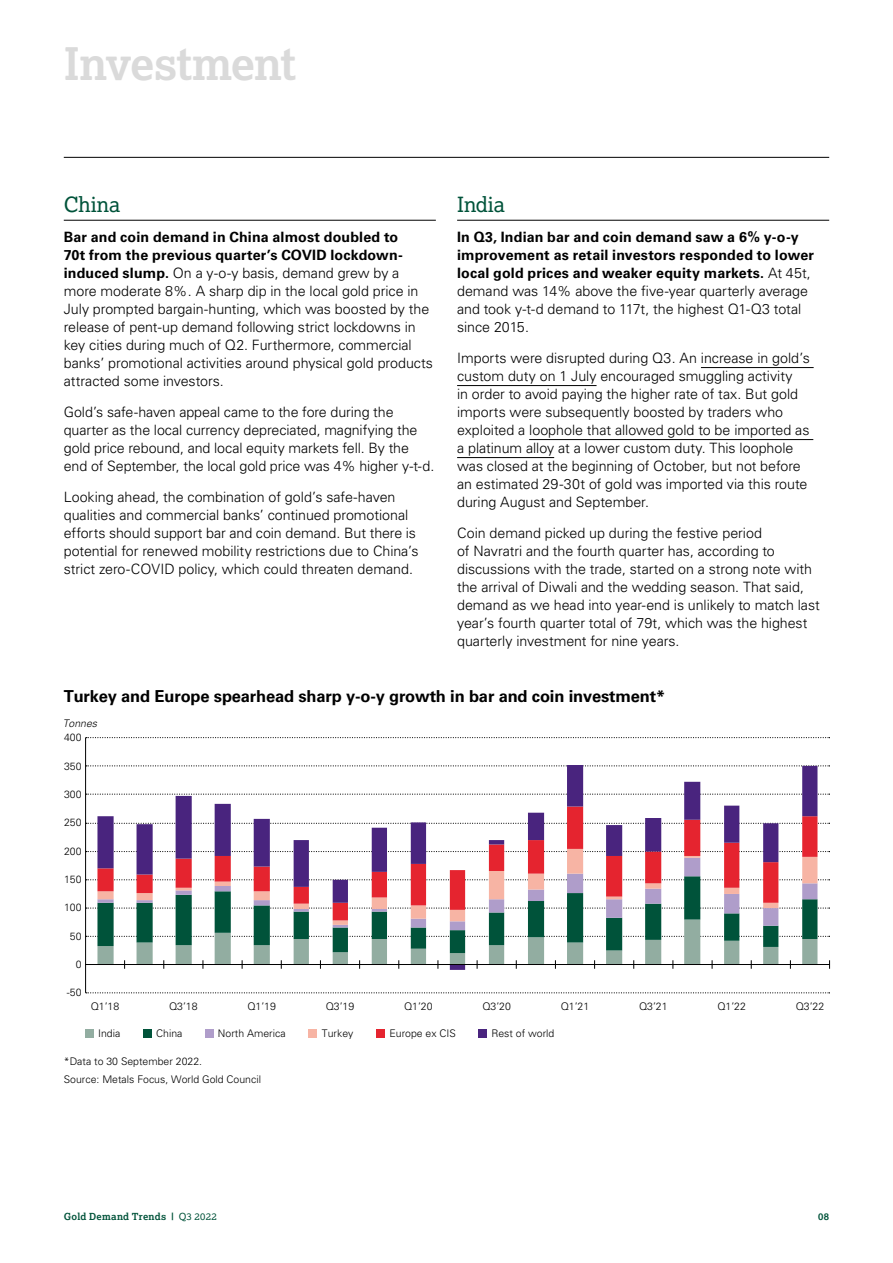
<style>
.page{position:relative;width:893px;height:1263px;background:#fff}
.page>*{position:absolute;margin:0;border:0;box-sizing:border-box;transform-origin:0 0}
.Page_Heading{font:700 45px "Lexia";letter-spacing:-.02em;color:#dadada}
.Green_Head_Lexia_Reg{font:21px "Lexia";letter-spacing:-.005em;color:#00533a}
.t1{font:700 16.5px "Univers";letter-spacing:-.01em;color:#000}
.Body_copy_Univers_9{font:300 14.25px/18px "Univers";letter-spacing:-.005em;color:#000}
.Body_copy_Univers_9-2{font:700 14.25px/18px "Univers";letter-spacing:.01em;color:#000}
.t2{font:300 10.5px/18px "Univers";color:#000}
.t3{font:italic 300 10.5px "Univers";color:#000}
.t4{font:700 9.75px "Lexia";letter-spacing:.025em;color:#00533a}
.s1{font-weight:700}
.s2{font-weight:300}
.s3{font-weight:400}
</style>
<div class="page">
<hr style="left:64px;top:157px;width:765px;height:1px;background:#000">
<hr style="left:64px;top:220px;width:372px;height:1px;background:#000">
<hr style="left:457px;top:220px;width:372px;height:1px;background:#000">
<hr style="left:701px;top:367px;width:113px;height:1px;background:#000">
<hr style="left:457px;top:385px;width:140px;height:1px;background:#000">
<hr style="left:529px;top:439px;width:284px;height:1px;background:#000">
<hr style="left:457px;top:457px;width:97px;height:1px;background:#000">
<svg style="left:86px;top:737px;width:744px;height:1px"></svg>
<svg style="left:86px;top:765px;width:744px;height:1px"></svg>
<svg style="left:86px;top:793px;width:744px;height:2px"></svg>
<svg style="left:86px;top:823px;width:744px;height:1px"></svg>
<svg style="left:86px;top:851px;width:744px;height:1px"></svg>
<svg style="left:86px;top:879px;width:744px;height:1px"></svg>
<svg style="left:86px;top:907px;width:744px;height:2px"></svg>
<svg style="left:86px;top:992px;width:744px;height:1px"></svg>
<svg style="left:97px;top:765px;width:720px;height:205px"></svg>
<hr style="left:85px;top:738px;width:1px;height:255px;background:#000">
<svg style="left:86px;top:919px;width:744px;height:50px"></svg>
<div style="left:85px;top:1029px;width:9px;height:8px;background:#92ada1"></div>
<div style="left:143px;top:1029px;width:8px;height:8px;background:#00533a"></div>
<div style="left:205px;top:1029px;width:9px;height:8px;background:#af9dca"></div>
<div style="left:308px;top:1029px;width:9px;height:8px;background:#f7b4a4"></div>
<div style="left:377px;top:1029px;width:8px;height:8px;background:#e5242f"></div>
<div style="left:479px;top:1029px;width:8px;height:8px;background:#49247e"></div>
<p class="Page_Heading" style="left:64px;top:35px;width:234px">Investment</p>
<p class="Green_Head_Lexia_Reg" style="left:64px;top:191px;width:58px">China</p>
<p class="Body_copy_Univers_9" style="left:64px;top:228px;width:371px"><span class="s1">Bar and coin demand in China almost doubled to<br>70t from the previous quarter’s COVID lockdown&shy;induced slump.</span> On a y-o-y basis, demand grew by a more moderate 8%. A sharp dip in the local gold price in July prompted bargain-hunting, which was boosted by the release of pent-up demand following strict lockdowns in key cities during much of Q2. Furthermore, commercial banks’ promotional activities around physical gold products attracted some investors.</p>
<p class="Body_copy_Univers_9" style="left:64px;top:403px;width:372px">Gold’s safe-haven appeal came to the fore during the quarter as the local currency depreciated, magnifying the gold price rebound, and local equity markets fell. By the end of September, the local gold price was 4% higher y-t-d.</p>
<p class="Body_copy_Univers_9" style="left:64px;top:488px;width:356px">Looking ahead, the combination of gold’s safe-haven qualities and commercial banks’ continued promotional efforts should support bar and coin demand. But there is potential for renewed mobility restrictions due to China’s strict zero-COVID policy, which could threaten demand.</p>
<p class="Green_Head_Lexia_Reg" style="left:457px;top:191px;width:49px">India</p>
<p class="Body_copy_Univers_9-2" style="left:457px;top:228px;width:358px">In Q3, Indian bar and coin demand saw a 6% y-o-y improvement as retail investors responded to lower local gold prices and weaker equity markets. <span class="s2">At 45t, demand was 14% above the five-year quarterly average and took y-t-d demand to 117t, the highest Q1-Q3 total since 2015.</span></p>
<p class="Body_copy_Univers_9" style="left:457px;top:349px;width:354px">Imports were disrupted during Q3. An increase in gold’s custom duty on 1 July encouraged smuggling activity<br>in order to avoid paying the higher rate of tax. But gold imports were subsequently boosted by traders who exploited a loophole that allowed gold to be imported as a platinum alloy at a lower custom duty. This loophole was closed at the beginning of October, but not before an estimated 29-30t of gold was imported via this route during August and September.</p>
<p class="Body_copy_Univers_9" style="left:457px;top:524px;width:364px">Coin demand picked up during the festive period<br>of Navratri and the fourth quarter has, according to discussions with the trade, started on a strong note with the arrival of Diwali and the wedding season. That said, demand as we head into year-end is unlikely to match last year’s fourth quarter total of 79t, which was the highest quarterly investment for nine years.</p>
<p class="t1" style="left:64px;top:686px;width:603px">Turkey and Europe spearhead sharp y-o-y growth in bar and coin investment*</p>
<p class="t3" style="left:63px;top:716px;width:36px">Tonnes</p>
<p class="t2" style="left:64px;top:728px;width:19px">400</p>
<p class="t2" style="left:64px;top:757px;width:19px">350</p>
<p class="t2" style="left:64px;top:785px;width:19px">300</p>
<p class="t2" style="left:64px;top:813px;width:19px">250</p>
<p class="t2" style="left:64px;top:842px;width:19px">200</p>
<p class="t2" style="left:64px;top:870px;width:19px">150</p>
<p class="t2" style="left:64px;top:898px;width:19px">100</p>
<p class="t2" style="left:70px;top:927px;width:13px">50</p>
<p class="t2" style="left:76px;top:955px;width:7px">0</p>
<p class="t2" style="left:67px;top:983px;width:16px">-50</p>
<p class="t2" style="left:91px;top:997px;width:30px">Q1’18</p>
<p class="t2" style="left:169px;top:997px;width:30px">Q3’18</p>
<p class="t2" style="left:247px;top:997px;width:30px">Q1’19</p>
<p class="t2" style="left:326px;top:997px;width:30px">Q3’19</p>
<p class="t2" style="left:404px;top:997px;width:30px">Q1’20</p>
<p class="t2" style="left:482px;top:997px;width:30px">Q3’20</p>
<p class="t2" style="left:561px;top:997px;width:30px">Q1’21</p>
<p class="t2" style="left:639px;top:997px;width:30px">Q3’21</p>
<p class="t2" style="left:717px;top:997px;width:30px">Q1’22</p>
<p class="t2" style="left:796px;top:997px;width:30px">Q3’22</p>
<p class="t2" style="left:98px;top:1024px;width:24px">India</p>
<p class="t2" style="left:156px;top:1024px;width:28px">China</p>
<p class="t2" style="left:218px;top:1024px;width:69px">North America</p>
<p class="t2" style="left:322px;top:1024px;width:33px">Turkey</p>
<p class="t2" style="left:389px;top:1024px;width:68px">Europe ex CIS</p>
<p class="t2" style="left:491px;top:1024px;width:65px">Rest of world</p>
<p class="t2" style="left:64px;top:1052px;width:199px">*Data to 30 September 2022.<br>Source: Metals Focus, World Gold Council</p>
<p class="t4" style="left:64px;top:1211px;width:154px">Gold Demand Trends | <span class="s3">Q3 2022</span></p>
<p class="t4" style="left:818px;top:1211px;width:13px">08</p>
</div>
